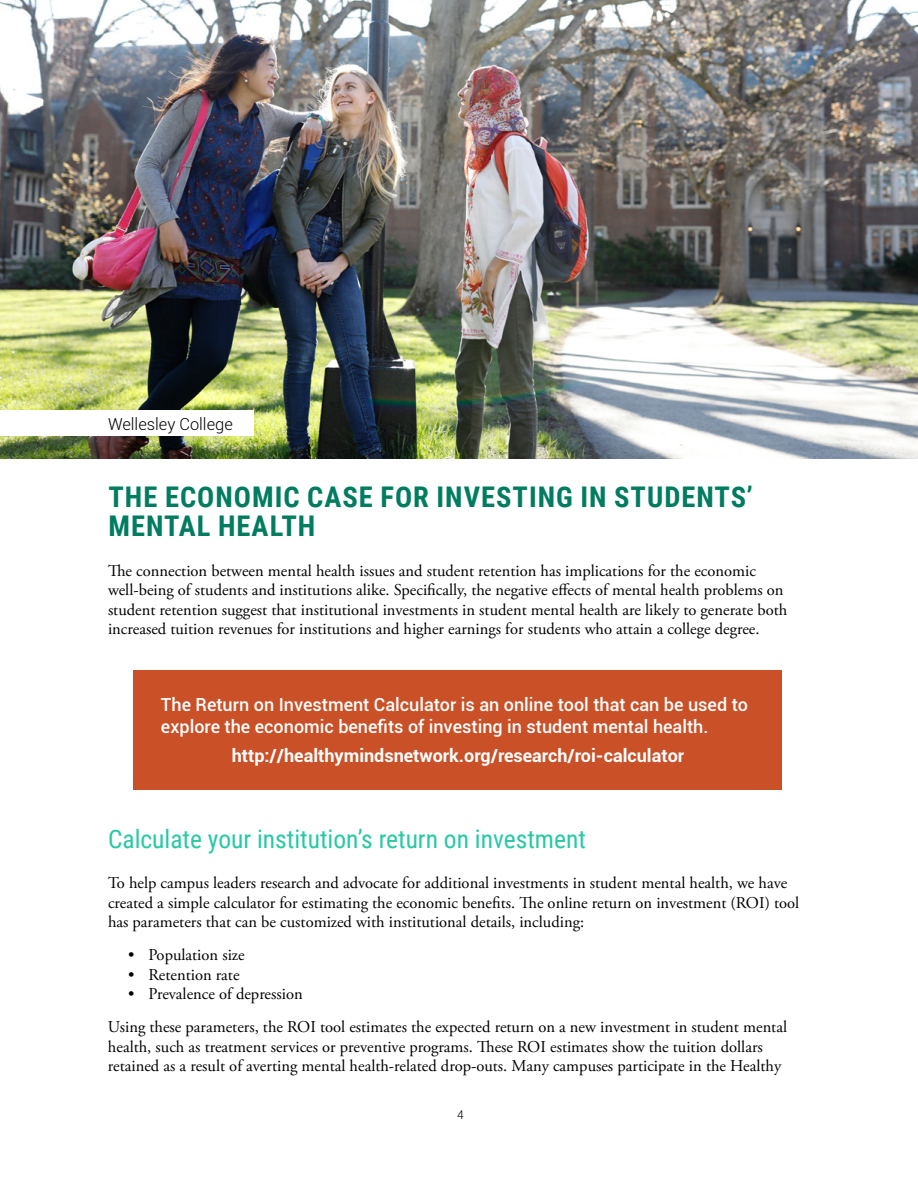
<style>
.page{position:relative;width:918px;height:1188px;background:#fff}
.page>*{position:absolute;margin:0;border:0;box-sizing:border-box;transform-origin:0 0}
.t1{font:700 28.5px/28.5px "Roboto Condensed";letter-spacing:.035em;color:#007c60}
.t2{font:25.5px "Roboto Condensed";color:#27c9a4}
.t3{font:500 18px/22.5px "Roboto";color:#fff}
.t4{font:700 18px "Roboto";color:#fff}
.t5{font:16.5px/19.5px "Adobe Garamond Pro";color:#000}
.t6{font:300 16.5px "Roboto";color:#000}
.t7{font:300 12px "Roboto";color:#000}
</style>
<div class="page">
<div style="left:134px;top:670px;width:648px;height:119px;background:#c95027"></div>
<img style="left:0;top:0;width:918px;height:459px">
<div style="left:0;top:410px;width:253px;height:26px;background:#fff"></div>
<p class="t6" style="left:108px;top:412px;width:126px">Wellesley College</p>
<h1 class="t1" style="left:109px;top:482px;width:646px">THE ECONOMIC CASE FOR INVESTING IN STUDENTS’<br>MENTAL HEALTH</h1>
<p class="t5" style="left:108px;top:561px;width:681px">The connection between mental health issues and student retention has implications for the economic well-being of students and institutions alike. Specifically, the negative effects of mental health problems on student retention suggest that institutional investments in student mental health are likely to generate both increased tuition revenues for institutions and higher earnings for students who attain a college degree.</p>
<p class="t3" style="left:161px;top:692px;width:589px">The Return on Investment Calculator is an online tool that can be used to explore the economic benefits of investing in student mental health.</p>
<p class="t4" style="left:232px;top:743px;width:454px">http://healthymindsnetwork.org/research/roi-calculator</p>
<h2 class="t2" style="left:108px;top:821px;width:479px">Calculate your institution’s return on investment</h2>
<p class="t5" style="left:108px;top:874px;width:693px">To help campus leaders research and advocate for additional investments in student mental health, we have created a simple calculator for estimating the economic benefits. The online return on investment (ROI) tool has parameters that can be customized with institutional details, including:</p>
<p class="t5" style="left:128px;top:946px;width:118px">• Population size</p>
<p class="t5" style="left:128px;top:965px;width:113px">• Retention rate</p>
<p class="t5" style="left:108px;top:978px;width:681px;line-height:33px;text-indent:20px">• Prevalence of depression<br>Using these parameters, the ROI tool estimates the expected return on a new investment in student mental</p>
<p class="t5" style="left:108px;top:1037px;width:675px">health, such as treatment services or preventive programs. These ROI estimates show the tuition dollars retained as a result of averting mental health-related drop-outs. Many campuses participate in the Healthy</p>
<p class="t7" style="left:457px;top:1106px;width:8px">4</p>
</div>
